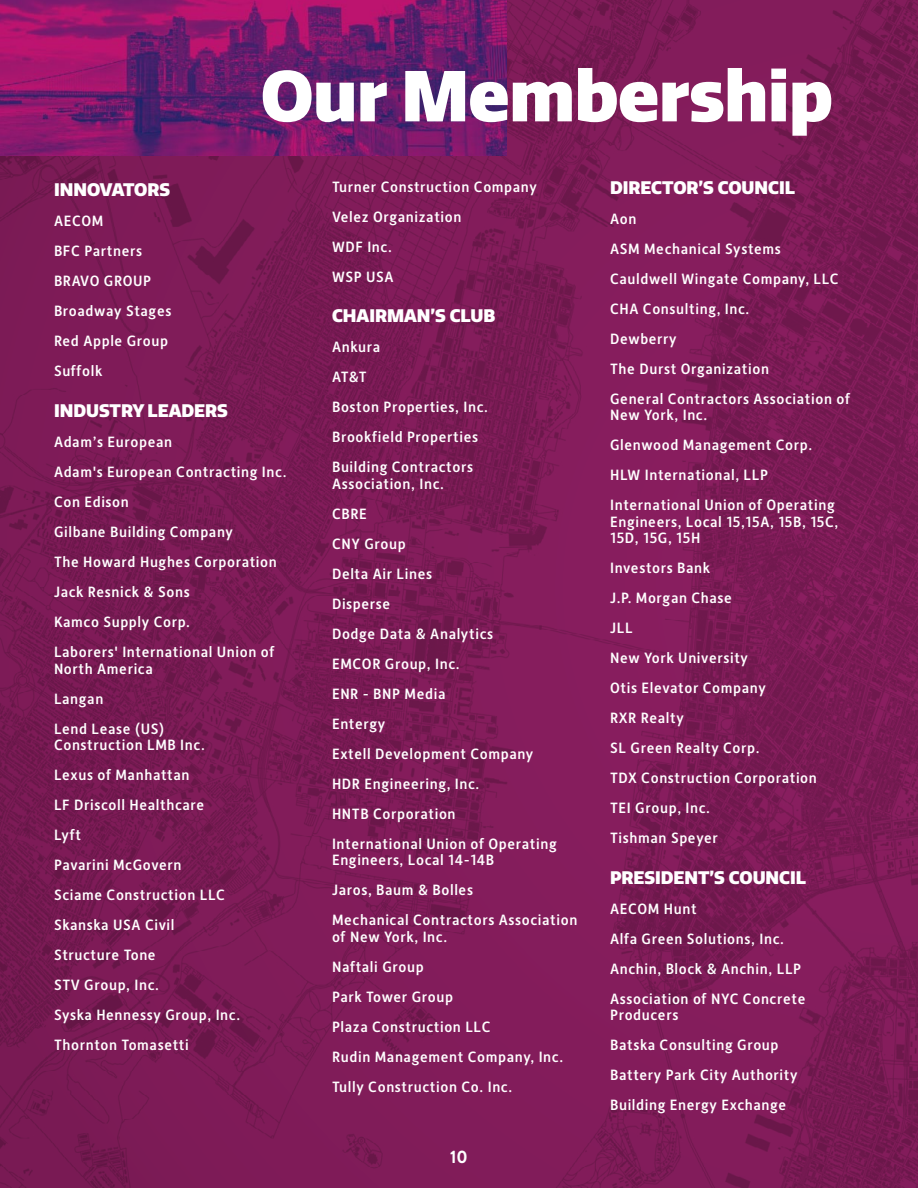
<style>
.page{position:relative;width:918px;height:1188px;background:#fff}
.page>*{position:absolute;margin:0;border:0;box-sizing:border-box;transform-origin:0 0}
.t1{font:900 69.9px "Quatro";color:#fff}
.t2{font:700 18px "Brandon Grotesque";color:#fff}
.t3{font:900 17.7px "Quatro";color:#fff}
.t4{font:500 15px/30px "Alber New";letter-spacing:.04em;color:#fff}
</style>
<div class="page">
<img style="left:0;top:0;width:918px;height:1188px">
<img style="left:0;top:0;width:507px;height:156px">
<h1 class="t1" style="left:261px;top:54px;width:573px">Our Membership</h1>
<p class="t3" style="left:54px;top:179px;width:118px">INNOVATORS</p>
<p class="t4" style="left:54px;top:206px;width:119px">AECOM<br>BFC Partners<br>BRAVO GROUP<br>Broadway Stages<br>Red Apple Group<br>Suffolk</p>
<p class="t3" style="left:54px;top:400px;width:175px">INDUSTRY LEADERS</p>
<p class="t4" style="left:54px;top:427px;width:234px">Adam’s European<br>Adam's European Contracting Inc.<br>Con Edison<br>Gilbane Building Company<br>The Howard Hughes Corporation<br>Jack Resnick &amp; Sons<br>Kamco Supply Corp.<br>Laborers' International Union of</p>
<p class="t4" style="left:54px;top:653px;width:112px">North America<br>Langan<br>Lend Lease (US)</p>
<p class="t4" style="left:54px;top:730px;width:188px">Construction LMB Inc.<br>Lexus of Manhattan<br>LF Driscoll Healthcare<br>Lyft<br>Pavarini McGovern<br>Sciame Construction LLC<br>Skanska USA Civil<br>Structure Tone<br>STV Group, Inc.<br>Syska Hennessy Group, Inc.<br>Thornton Tomasetti</p>
<p class="t4" style="left:332px;top:171px;width:206px">Turner Construction Company<br>Velez Organization<br>WDF Inc.<br>WSP USA</p>
<p class="t3" style="left:332px;top:305px;width:165px">CHAIRMAN’S CLUB</p>
<p class="t4" style="left:332px;top:331px;width:157px">Ankura<br>AT&amp;T<br>Boston Properties, Inc.<br>Brookfield Properties<br>Building Contractors</p>
<p class="t4" style="left:332px;top:468px;width:226px">Association, Inc.<br>CBRE<br>CNY Group<br>Delta Air Lines<br>Disperse<br>Dodge Data &amp; Analytics<br>EMCOR Group, Inc.<br>ENR - BNP Media<br>Entergy<br>Extell Development Company<br>HDR Engineering, Inc.<br>HNTB Corporation<br>International Union of Operating</p>
<p class="t4" style="left:332px;top:844px;width:247px">Engineers, Local 14-14B<br>Jaros, Baum &amp; Bolles<br>Mechanical Contractors Association</p>
<p class="t4" style="left:332px;top:921px;width:233px">of New York, Inc.<br>Naftali Group<br>Park Tower Group<br>Plaza Construction LLC<br>Rudin Management Company, Inc.<br>Tully Construction Co. Inc.</p>
<p class="t2" style="left:450px;top:1144px;width:19px">10</p>
<p class="t3" style="left:610px;top:177px;width:186px">DIRECTOR’S COUNCIL</p>
<p class="t4" style="left:610px;top:203px;width:241px">Aon<br>ASM Mechanical Systems<br>Cauldwell Wingate Company, LLC<br>CHA Consulting, Inc.<br>Dewberry<br>The Durst Organization<br>General Contractors Association of</p>
<p class="t4" style="left:610px;top:399px;width:226px">New York, Inc.<br>Glenwood Management Corp.<br>HLW International, LLP<br>International Union of Operating</p>
<p class="t4" style="left:610px;top:513px;width:230px;line-height:16.5px">Engineers, Local 15,15A, 15B, 15C,<br>15D, 15G, 15H</p>
<p class="t4" style="left:610px;top:552px;width:208px">Investors Bank<br>J.P. Morgan Chase<br>JLL<br>New York University<br>Otis Elevator Company<br>RXR Realty<br>SL Green Realty Corp.<br>TDX Construction Corporation<br>TEI Group, Inc.<br>Tishman Speyer</p>
<p class="t3" style="left:610px;top:867px;width:197px">PRESIDENT’S COUNCIL</p>
<p class="t4" style="left:610px;top:893px;width:197px">AECOM Hunt<br>Alfa Green Solutions, Inc.<br>Anchin, Block &amp; Anchin, LLP<br>Association of NYC Concrete</p>
<p class="t4" style="left:610px;top:999px;width:189px">Producers<br>Batska Consulting Group<br>Battery Park City Authority<br>Building Energy Exchange</p>
</div>
